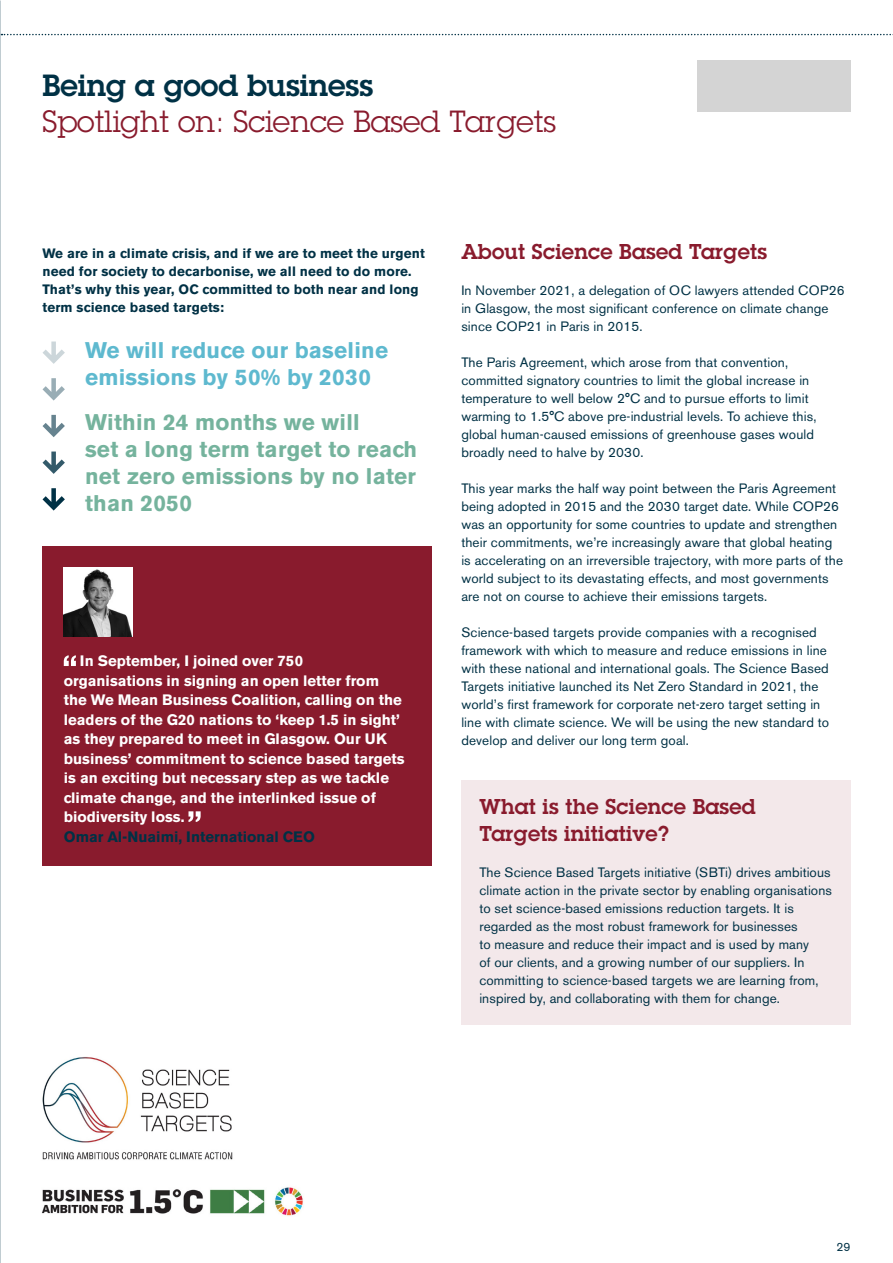
<style>
.page{position:relative;width:893px;height:1263px;background:#fff}
.page>*{position:absolute;margin:0;border:0;box-sizing:border-box;transform-origin:0 0}
.t1{font:30px "ITC Lubalinfor OC";color:#891b2d}
.t2{font:600 30px "ITC Lubalinfor OC";color:#003145}
.t3{font:700 22.5px/27px "Akzidenz Grotesk BE";letter-spacing:.01em;color:#75b39d}
.t4{font:700 22.5px/27px "Akzidenz Grotesk BE";letter-spacing:.01em;color:#5eb9cf}
.t5{font:600 21px/27px "ITC Lubalinfor OC";letter-spacing:.01em;color:#891b2d}
.t6{font:700 15px/19.5px "Akzidenz Grotesk BE";color:#fff}
.t7{font:700 15px "Akzidenz Grotesk BE";color:#003145}
.t8{font:13.5px/18px "Akzidenz Grotesk BE";letter-spacing:.01em;color:#003145}
.t9{font:700 13.5px/18px "Akzidenz Grotesk BE";letter-spacing:.01em;color:#003145}
.t10{font:12px "Akzidenz Grotesk BE";color:#003145}
</style>
<div class="page">
<svg style="left:1px;top:34px;width:892px;height:1px"></svg>
<div style="left:697px;top:61px;width:153px;height:51px;background:#d4d4d4"></div>
<img style="left:42px;top:1187px;width:261px;height:29px">
<div style="left:43px;top:547px;width:389px;height:319px;background:#891b2d"></div>
<img style="left:64px;top:568px;width:68px;height:68px">
<svg style="left:64px;top:655px;width:12px;height:11px"></svg>
<svg style="left:188px;top:811px;width:13px;height:11px"></svg>
<img style="left:42px;top:1057px;width:191px;height:103px">
<svg style="left:43px;top:341px;width:22px;height:23px"></svg>
<svg style="left:43px;top:378px;width:22px;height:23px"></svg>
<svg style="left:43px;top:415px;width:22px;height:22px"></svg>
<svg style="left:43px;top:451px;width:22px;height:23px"></svg>
<svg style="left:43px;top:488px;width:22px;height:23px"></svg>
<div style="left:461px;top:781px;width:389px;height:244px;background:#f3e8ea"></div>
<h1 class="t2" style="left:43px;top:66px;width:332px">Being a good business</h1>
<h1 class="t1" style="left:43px;top:103px;width:515px">Spotlight on: Science Based Targets</h1>
<p class="t9" style="left:43px;top:245px;width:384px">We are in a climate crisis, and if we are to meet the urgent need for society to decarbonise, we all need to do more.<br>That’s why this year, OC committed to both near and long term science based targets:</p>
<h2 class="t4" style="left:85px;top:336px;width:305px">We will reduce our baseline emissions by 50% by 2030</h2>
<h2 class="t3" style="left:85px;top:408px;width:334px">Within 24 months we will<br>set a long term target to reach net zero emissions by no later than 2050</h2>
<p class="t6" style="left:64px;top:651px;width:342px;text-indent:16px">In September, I joined over 750 organisations in signing an open letter from the We Mean Business Coalition, calling on the leaders of the G20 nations to ‘keep 1.5 in sight’ as they prepared to meet in Glasgow. Our UK business’ commitment to science based targets is an exciting but necessary step as we tackle climate change, and the interlinked issue of biodiversity loss.</p>
<p class="t7" style="left:64px;top:828px;width:253px">Omar Al-Nuaimi, International CEO</p>
<h3 class="t5" style="left:461px;top:237px;width:307px">About Science Based Targets</h3>
<p class="t8" style="left:461px;top:281px;width:385px">In November 2021, a delegation of OC lawyers attended COP26 in Glasgow, the most significant conference on climate change since COP21 in Paris in 2015.</p>
<p class="t8" style="left:461px;top:353px;width:357px">The Paris Agreement, which arose from that convention, committed signatory countries to limit the global increase in temperature to well below 2°C and to pursue efforts to limit warming to 1.5°C above pre-industrial levels. To achieve this, global human-caused emissions of greenhouse gases would broadly need to halve by 2030.</p>
<p class="t8" style="left:461px;top:479px;width:383px">This year marks the half way point between the Paris Agreement being adopted in 2015 and the 2030 target date. While COP26 was an opportunity for some countries to update and strengthen their commitments, we’re increasingly aware that global heating is accelerating on an irreversible trajectory, with more parts of the world subject to its devastating effects, and most governments are not on course to achieve their emissions targets.</p>
<p class="t8" style="left:461px;top:623px;width:369px">Science-based targets provide companies with a recognised framework with which to measure and reduce emissions in line with these national and international goals. The Science Based Targets initiative launched its Net Zero Standard in 2021, the world’s first framework for corporate net-zero target setting in line with climate science. We will be using the new standard to develop and deliver our long term goal.</p>
<h3 class="t5" style="left:479px;top:792px;width:278px">What is the Science Based<br>Targets initiative?</h3>
<p class="t8" style="left:479px;top:863px;width:354px">The Science Based Targets initiative (SBTi) drives ambitious climate action in the private sector by enabling organisations to set science-based emissions reduction targets. It is regarded as the most robust framework for businesses<br>to measure and reduce their impact and is used by many<br>of our clients, and a growing number of our suppliers. In committing to science-based targets we are learning from, inspired by, and collaborating with them for change.</p>
<p class="t10" style="left:836px;top:1239px;width:15px">29</p>
</div>
